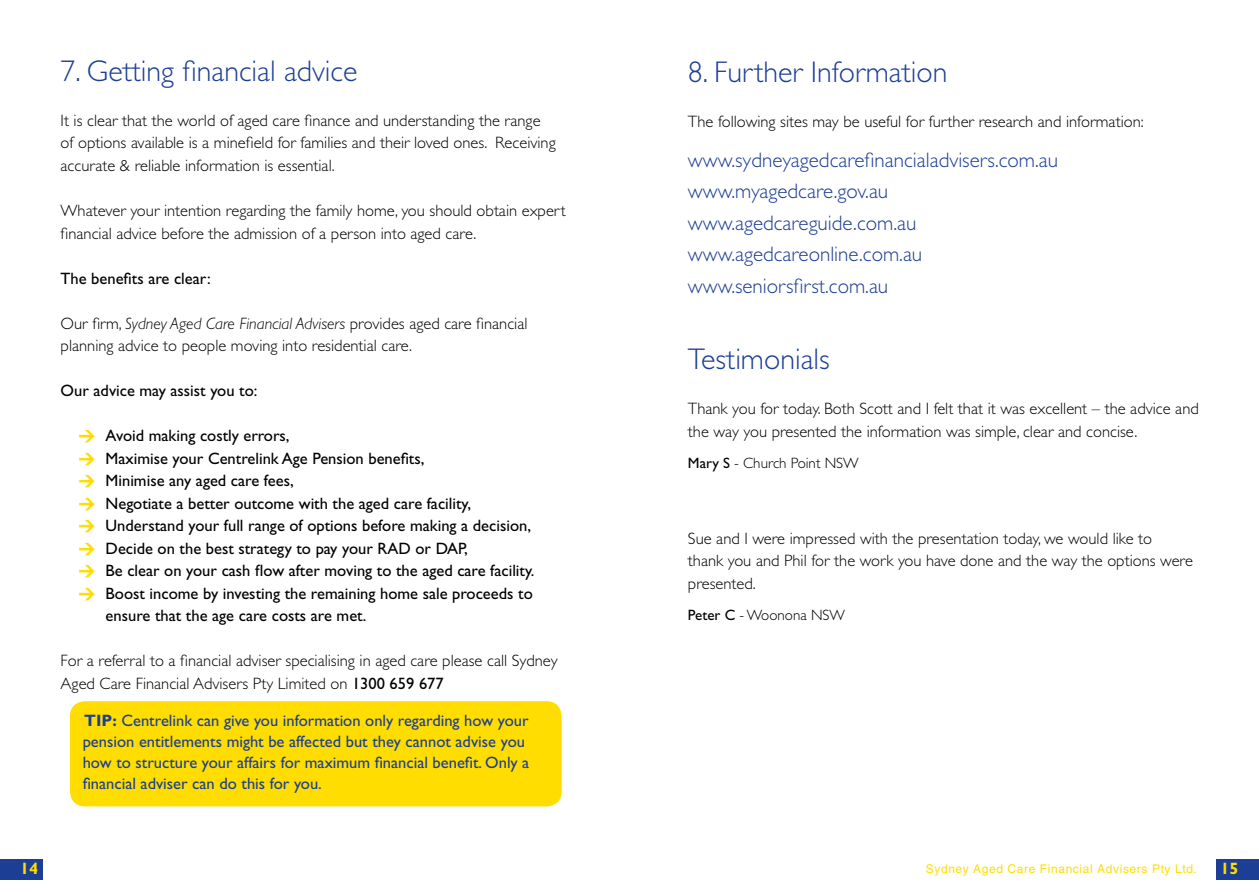
<style>
.page{position:relative;width:1259px;height:893px;background:#fff}
.page>*{position:absolute;margin:0;border:0;box-sizing:border-box;transform-origin:0 0}
.t1{font:300 30px "Gill Sans";color:#1c3e94}
.t2{font:300 21px/31.5px "Gill Sans";color:#1c3e94}
.t3{font:300 16.5px/22.5px "Gill Sans";color:#000}
.t4{font:16.5px "Gill Sans";color:#000}
.t5{font:16.5px/21px "Gill Sans";color:#1c3e94}
.t6{font:700 16.5px "Gill Sans";color:#fd0}
.t7{font:300 15px "Gill Sans";color:#000}
.t8{font:12px "Helvetica";letter-spacing:.05em;color:#fd0}
.s1{font-style:italic}
.s2{font-family:"DIN";font-weight:900;color:#fd0}
.s3{font-weight:400}
.s4{font-weight:700}
</style>
<div class="page">
<div style="left:0;top:859px;width:43px;height:21px;background:#1c3e94"></div>
<div style="left:1216px;top:859px;width:43px;height:21px;background:#1c3e94"></div>
<div style="left:70px;top:701px;width:491px;height:105px;background:#fd0;border-radius:15px"></div>
<h1 class="t1" style="left:61px;top:54px;width:298px">7. Getting financial advice</h1>
<p class="t3" style="left:61px;top:109px;width:496px">It is clear that the world of aged care finance and understanding the range of options available is a minefield for families and their loved ones. Receiving accurate &amp; reliable information is essential.</p>
<p class="t3" style="left:61px;top:199px;width:506px">Whatever your intention regarding the family home, you should obtain expert financial advice before the admission of a person into aged care.</p>
<p class="t4" style="left:61px;top:268px;width:152px">The benefits are clear:</p>
<p class="t3" style="left:61px;top:312px;width:468px">Our firm, <span class="s1">Sydney Aged Care Financial Advisers</span> provides aged care financial planning advice to people moving into residential care.</p>
<p class="t4" style="left:61px;top:381px;width:198px">Our advice may assist you to:</p>
<p class="t4" style="left:79px;top:426px;width:212px"><span class="s2">&gt;</span> Avoid making costly errors,</p>
<p class="t4" style="left:79px;top:448px;width:347px"><span class="s2">&gt;</span> Maximise your Centrelink Age Pension benefits,</p>
<p class="t4" style="left:79px;top:471px;width:217px"><span class="s2">&gt;</span> Minimise any aged care fees,</p>
<p class="t4" style="left:79px;top:493px;width:394px"><span class="s2">&gt;</span> Negotiate a better outcome with the aged care facility,</p>
<p class="t4" style="left:79px;top:516px;width:454px"><span class="s2">&gt;</span> Understand your full range of options before making a decision,</p>
<p class="t4" style="left:79px;top:538px;width:390px"><span class="s2">&gt;</span> Decide on the best strategy to pay your RAD or DAP,</p>
<p class="t4" style="left:79px;top:561px;width:457px"><span class="s2">&gt;</span> Be clear on your cash flow after moving to the aged care facility.</p>
<p class="t4" style="left:79px;top:583px;width:456px"><span class="s2">&gt;</span> Boost income by investing the remaining home sale proceeds to</p>
<p class="t4" style="left:106px;top:606px;width:262px">ensure that the age care costs are met.</p>
<p class="t3" style="left:61px;top:649px;width:499px">For a referral to a financial adviser specialising in aged care please call Sydney<br>Aged Care Financial Advisers Pty Limited on <span class="s3">1300 659 677</span></p>
<p class="t5" style="left:83px;top:710px;width:448px"><span class="s4">TIP:</span> Centrelink can give you information only regarding how your pension entitlements might be affected but they cannot advise you how to structure your affairs for maximum financial benefit. Only a financial adviser can do this for you.</p>
<h1 class="t1" style="left:688px;top:55px;width:261px">8. Further Information</h1>
<p class="t3" style="left:688px;top:110px;width:457px">The following sites may be useful for further research and information:</p>
<p class="t2" style="left:688px;top:144px;width:372px">www.sydneyagedcarefinancialadvisers.com.au www.myagedcare.gov.au www.agedcareguide.com.au www.agedcareonline.com.au www.seniorsfirst.com.au</p>
<h1 class="t1" style="left:688px;top:342px;width:143px">Testimonials</h1>
<p class="t3" style="left:688px;top:397px;width:512px">Thank you for today. Both Scott and I felt that it was excellent – the advice and the way you presented the information was simple, clear and concise.</p>
<p class="t7" style="left:688px;top:454px;width:172px"><span class="s3">Mary S</span> - Church Point NSW</p>
<p class="t3" style="left:688px;top:527px;width:506px">Sue and I were impressed with the presentation today, we would like to<br>thank you and Phil for the work you have done and the way the options were presented.</p>
<p class="t7" style="left:688px;top:606px;width:159px"><span class="s3">Peter C</span> - Woonona NSW</p>
<p class="t6" style="left:20px;top:859px;width:20px">14</p>
<p class="t6" style="left:1220px;top:859px;width:20px">15</p>
<p class="t8" style="left:926px;top:861px;width:272px">Sydney Aged Care Financial Advisers Pty Ltd.</p>
</div>
